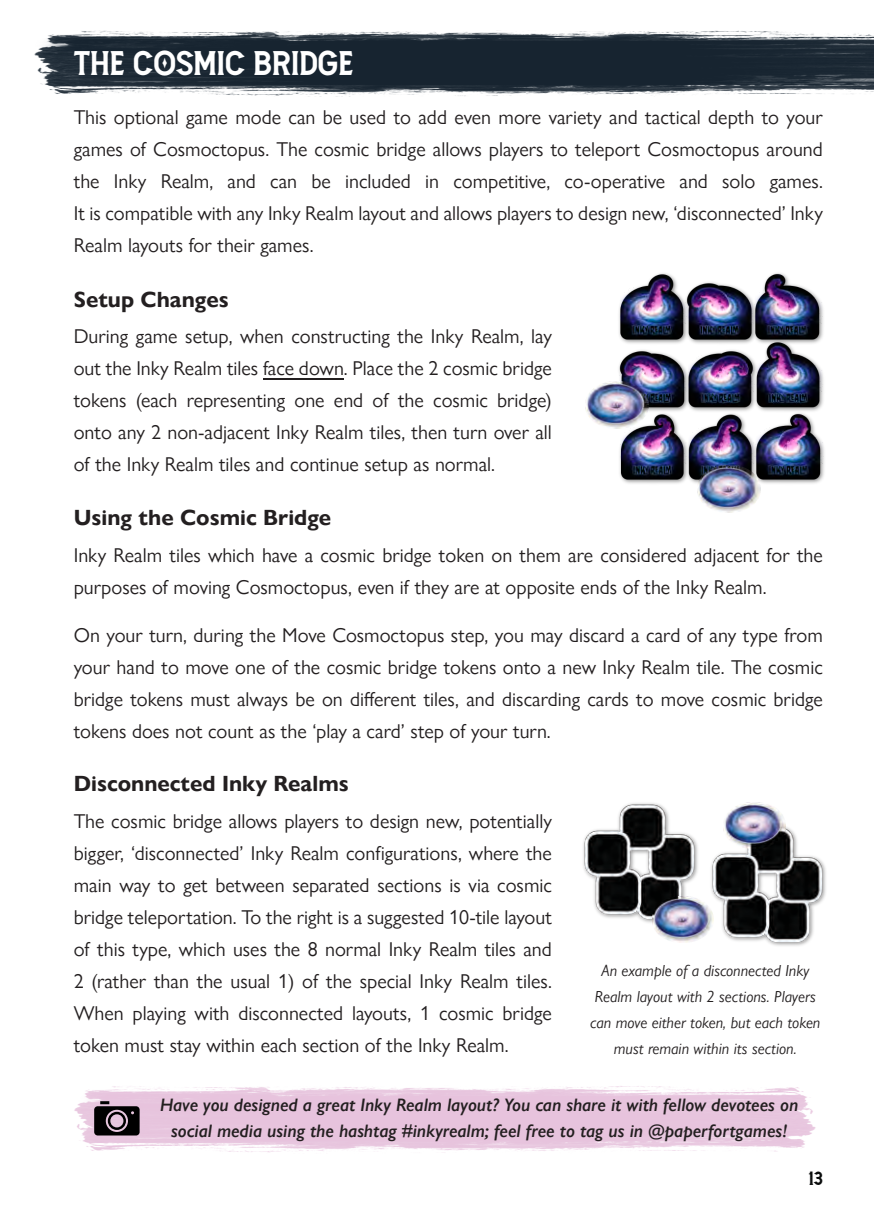
<style>
.page{position:relative;width:874px;height:1225px;background:#fff}
.page>*{position:absolute;margin:0;border:0;box-sizing:border-box;transform-origin:0 0}
.t1{font:32px "Amnestia Normal";color:#fff}
.t2{font:700 22px "Gill Sans Nova";color:#231f20}
.t3{font:20px/32px "Gill Sans Nova";color:#231f20;text-align:justify}
.t4{font:italic 600 18px/26px "Gill Sans Nova";color:#231f20;text-align:center}
.t5{font:18px "Amnestia Distressed";color:#080a0a}
.t6{font:italic 16px/26px "Gill Sans Nova";color:#231f20;text-align:center}
</style>
<div class="page">
<img style="left:583px;top:803px;width:115px;height:120px">
<img style="left:652px;top:897px;width:57px;height:46px">
<img style="left:709px;top:824px;width:117px;height:122px">
<img style="left:723px;top:802px;width:61px;height:46px">
<img style="left:34px;top:30px;width:839px;height:66px">
<hr style="left:263px;top:378px;width:81px;height:1px;background:#231f20">
<img style="left:756px;top:273px;width:67px;height:67px">
<img style="left:619px;top:273px;width:137px;height:67px">
<img style="left:619px;top:340px;width:205px;height:144px">
<img style="left:585px;top:381px;width:63px;height:48px">
<img style="left:697px;top:465px;width:63px;height:47px">
<img style="left:74px;top:1086px;width:742px;height:67px">
<svg style="left:94px;top:1101px;width:45px;height:34px;background:#4a3f47"></svg>
<h1 class="t1" style="left:74px;top:51px;width:281px">THE COSMIC BRIDGE</h1>
<p class="t3" style="left:74px;top:104px;width:750px">This optional game mode can be used to add even more variety and tactical depth to your games of Cosmoctopus. The cosmic bridge allows players to teleport Cosmoctopus around the Inky Realm, and can be included in competitive, co-operative and solo games.<br>It is compatible with any Inky Realm layout and allows players to design new, ‘disconnected’ Inky Realm layouts for their games.</p>
<p class="t2" style="left:74px;top:290px;width:156px">Setup Changes</p>
<p class="t3" style="left:74px;top:322px;width:479px">During game setup, when constructing the Inky Realm, lay out the Inky Realm tiles face down. Place the 2 cosmic bridge tokens (each representing one end of the cosmic bridge) onto any 2 non-adjacent Inky Realm tiles, then turn over all of the Inky Realm tiles and continue setup as normal.</p>
<p class="t2" style="left:74px;top:509px;width:259px">Using the Cosmic Bridge</p>
<p class="t3" style="left:74px;top:541px;width:750px">Inky Realm tiles which have a cosmic bridge token on them are considered adjacent for the purposes of moving Cosmoctopus, even if they are at opposite ends of the Inky Realm.</p>
<p class="t3" style="left:74px;top:621px;width:750px">On your turn, during the Move Cosmoctopus step, you may discard a card of any type from your hand to move one of the cosmic bridge tokens onto a new Inky Realm tile. The cosmic bridge tokens must always be on different tiles, and discarding cards to move cosmic bridge tokens does not count as the ‘play a card’ step of your turn.</p>
<p class="t2" style="left:74px;top:775px;width:276px">Disconnected Inky Realms</p>
<p class="t3" style="left:74px;top:807px;width:479px">The cosmic bridge allows players to design new, potentially bigger, ‘disconnected’ Inky Realm configurations, where the main way to get between separated sections is via cosmic bridge teleportation. To the right is a suggested 10-tile layout of this type, which uses the 8 normal Inky Realm tiles and 2 (rather than the usual 1) of the special Inky Realm tiles.<br>When playing with disconnected layouts, 1 cosmic bridge token must stay within each section of the Inky Realm.</p>
<p class="t6" style="left:590px;top:959px;width:231px">An example of a disconnected Inky Realm layout with 2 sections. Players can move either token, but each token must remain within its section.</p>
<p class="t4" style="left:160px;top:1094px;width:639px">Have you designed a great Inky Realm layout? You can share it with fellow devotees on social media using the hashtag #inkyrealm; feel free to tag us in @paperfortgames!</p>
<p class="t5" style="left:808px;top:1171px;width:16px">13</p>
</div>
